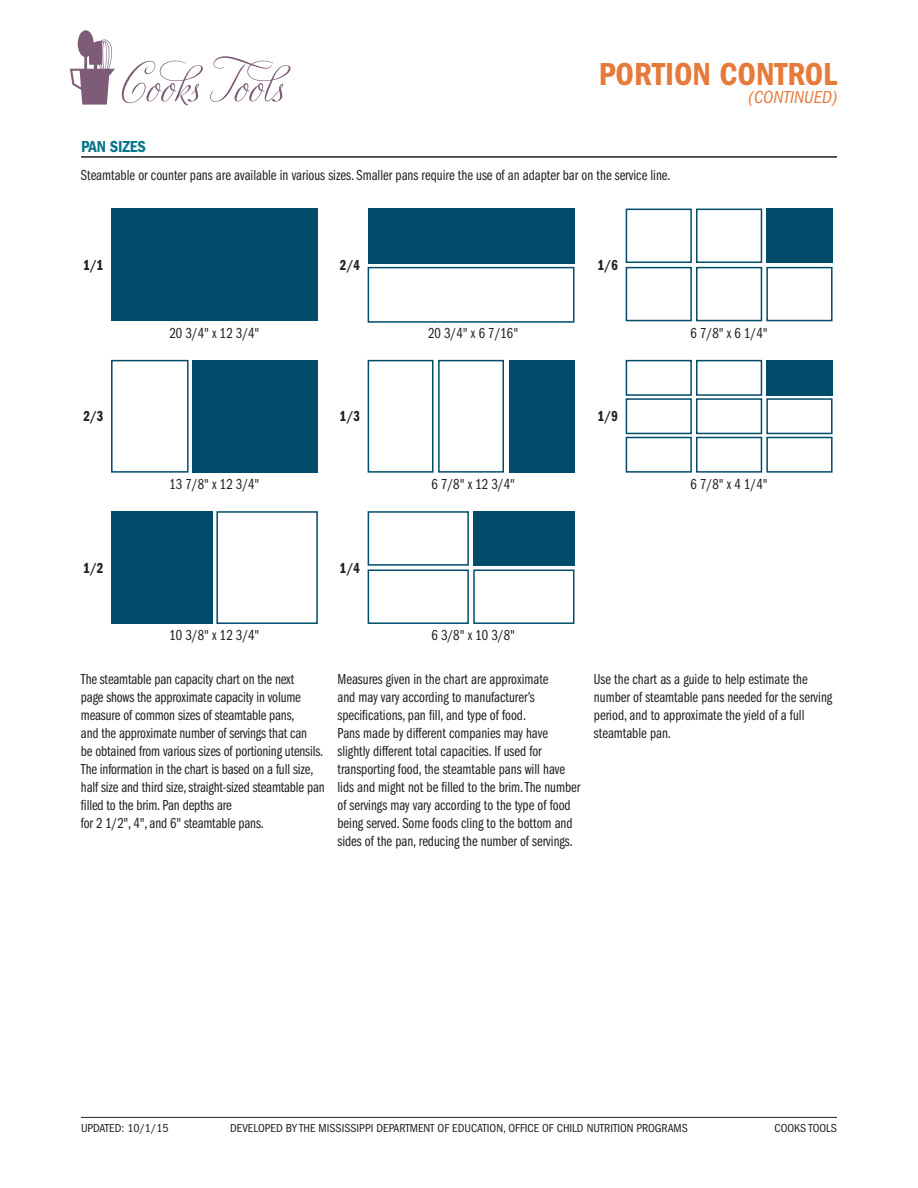
<style>
.page{position:relative;width:918px;height:1188px;background:#fff}
.page>*{position:absolute;margin:0;border:0;box-sizing:border-box;transform-origin:0 0}
.t1{font:50.85px "Adios Script Pro";color:#7e5b77}
.t2{font:33px "ITC Franklin Gothic Std Dm Cd";color:#e57a3a}
.t3{font:italic condensed 18px "ITC Franklin Gothic Std";color:#e57a3a}
.t4{font:16.5px "ITC Franklin Gothic Std Dm Cd";letter-spacing:-.01em;color:#05768a}
.t5{font:15px/18px "ITC Franklin Gothic Std Bk Cp";color:#231f20}
.t6{font:15px "ITC Franklin Gothic Std Dm Cp";color:#231f20}
.t7{font:condensed 12px "ITC Franklin Gothic Std";color:#231f20}
</style>
<div class="page">
<svg style="left:70px;top:30px;width:45px;height:75px"></svg>
<hr style="left:81px;top:1117px;width:756px;height:1px;background:#231f20">
<div style="left:111px;top:209px;width:207px;height:112px;background:#014c6b"></div>
<div style="left:368px;top:209px;width:207px;height:55px;background:#014c6b"></div>
<div style="left:368px;top:267px;width:207px;height:56px;border:2px solid #014c6b"></div>
<div style="left:111px;top:360px;width:78px;height:113px;border:2px solid #014c6b"></div>
<div style="left:193px;top:360px;width:125px;height:113px;background:#014c6b"></div>
<div style="left:368px;top:360px;width:66px;height:113px;border:2px solid #014c6b"></div>
<div style="left:438px;top:360px;width:66px;height:113px;border:2px solid #014c6b"></div>
<div style="left:509px;top:360px;width:66px;height:113px;background:#014c6b"></div>
<div style="left:626px;top:360px;width:66px;height:36px;border:2px solid #014c6b"></div>
<div style="left:626px;top:209px;width:66px;height:54px;border:2px solid #014c6b"></div>
<div style="left:368px;top:511px;width:101px;height:55px;border:2px solid #014c6b"></div>
<div style="left:626px;top:398px;width:66px;height:36px;border:2px solid #014c6b"></div>
<div style="left:626px;top:267px;width:66px;height:54px;border:2px solid #014c6b"></div>
<div style="left:368px;top:570px;width:101px;height:54px;border:2px solid #014c6b"></div>
<div style="left:626px;top:437px;width:66px;height:36px;border:2px solid #014c6b"></div>
<div style="left:696px;top:360px;width:66px;height:36px;border:2px solid #014c6b"></div>
<div style="left:696px;top:209px;width:66px;height:54px;border:2px solid #014c6b"></div>
<div style="left:473px;top:511px;width:102px;height:55px;background:#014c6b"></div>
<div style="left:696px;top:398px;width:66px;height:36px;border:2px solid #014c6b"></div>
<div style="left:696px;top:267px;width:66px;height:54px;border:2px solid #014c6b"></div>
<div style="left:473px;top:570px;width:102px;height:54px;border:2px solid #014c6b"></div>
<div style="left:696px;top:437px;width:66px;height:36px;border:2px solid #014c6b"></div>
<div style="left:766px;top:360px;width:67px;height:36px;background:#014c6b"></div>
<div style="left:766px;top:209px;width:67px;height:54px;background:#014c6b"></div>
<div style="left:766px;top:398px;width:67px;height:36px;border:2px solid #014c6b"></div>
<div style="left:766px;top:267px;width:67px;height:54px;border:2px solid #014c6b"></div>
<div style="left:766px;top:437px;width:67px;height:36px;border:2px solid #014c6b"></div>
<div style="left:111px;top:511px;width:101px;height:113px;background:#014c6b"></div>
<div style="left:216px;top:511px;width:102px;height:113px;border:2px solid #014c6b"></div>
<hr style="left:81px;top:156px;width:756px;height:2px;background:#231f20">
<h1 class="t1" style="left:121px;top:53px;width:188px">Cooks Tools</h1>
<p class="t4" style="left:81px;top:137px;width:67px">PAN SIZES</p>
<h2 class="t2" style="left:599px;top:56px;width:240px">PORTION CONTROL</h2>
<p class="t3" style="left:749px;top:87px;width:90px">(CONTINUED)</p>
<p class="t5" style="left:81px;top:166px;width:591px">Steamtable or counter pans are available in various sizes. Smaller pans require the use of an adapter bar on the service line.</p>
<p class="t6" style="left:83px;top:257px;width:21px">1/1</p>
<p class="t6" style="left:340px;top:257px;width:21px">2/4</p>
<p class="t6" style="left:598px;top:257px;width:21px">1/6</p>
<p class="t5" style="left:170px;top:324px;width:91px">20 3/4" x 12 3/4"</p>
<p class="t5" style="left:428px;top:324px;width:91px">20 3/4" x 6 7/16"</p>
<p class="t5" style="left:691px;top:324px;width:79px">6 7/8" x 6 1/4"</p>
<p class="t6" style="left:83px;top:408px;width:21px">2/3</p>
<p class="t6" style="left:340px;top:408px;width:21px">1/3</p>
<p class="t6" style="left:598px;top:408px;width:21px">1/9</p>
<p class="t5" style="left:170px;top:475px;width:91px">13 7/8" x 12 3/4"</p>
<p class="t6" style="left:83px;top:560px;width:21px">1/2</p>
<p class="t6" style="left:340px;top:560px;width:21px">1/4</p>
<p class="t5" style="left:170px;top:626px;width:91px">10 3/8" x 12 3/4"</p>
<p class="t5" style="left:431px;top:475px;width:85px">6 7/8" x 12 3/4"</p>
<p class="t5" style="left:691px;top:475px;width:79px">6 7/8" x 4 1/4"</p>
<p class="t5" style="left:431px;top:626px;width:85px">6 3/8" x 10 3/8"</p>
<p class="t5" style="left:81px;top:670px;width:245px">The steamtable pan capacity chart on the next<br>page shows the approximate capacity in volume measure of common sizes of steamtable pans,<br>and the approximate number of servings that can<br>be obtained from various sizes of portioning utensils.<br>The information in the chart is based on a full size, half size and third size, straight-sized steamtable pan filled to the brim. Pan depths are<br>for 2 1/2", 4", and 6" steamtable pans.</p>
<p class="t5" style="left:337px;top:670px;width:244px">Measures given in the chart are approximate<br>and may vary according to manufacturer’s specifications, pan fill, and type of food.<br>Pans made by different companies may have slightly different total capacities. If used for transporting food, the steamtable pans will have lids and might not be filled to the brim. The number of servings may vary according to the type of food being served. Some foods cling to the bottom and sides of the pan, reducing the number of servings.</p>
<p class="t5" style="left:594px;top:670px;width:240px">Use the chart as a guide to help estimate the number of steamtable pans needed for the serving period, and to approximate the yield of a full steamtable pan.</p>
<p class="t7" style="left:81px;top:1121px;width:89px">UPDATED: 10/1/15</p>
<p class="t7" style="left:230px;top:1121px;width:459px">DEVELOPED BY THE MISSISSIPPI DEPARTMENT OF EDUCATION, OFFICE OF CHILD NUTRITION PROGRAMS</p>
<p class="t7" style="left:775px;top:1121px;width:64px">COOKS TOOLS</p>
</div>
